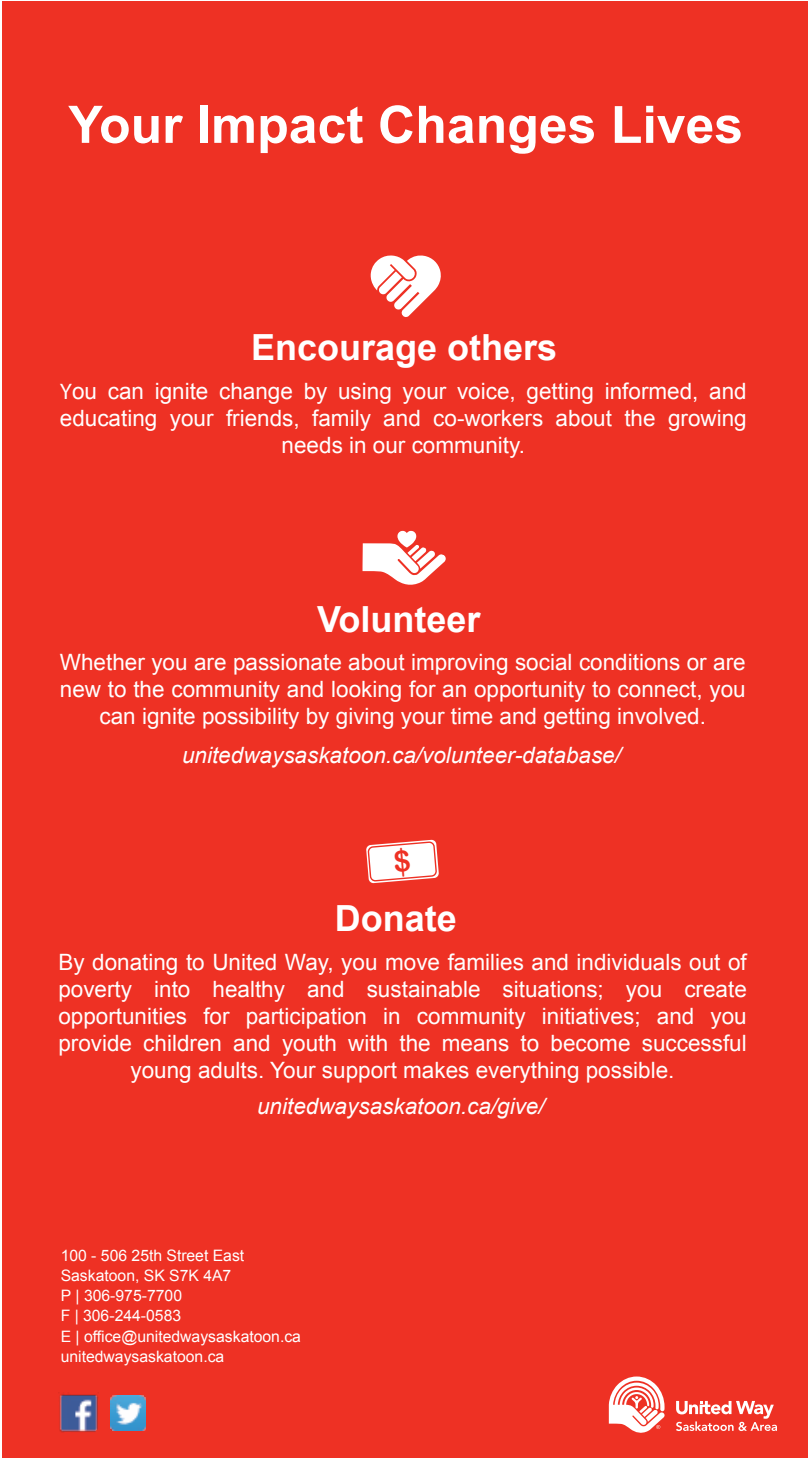
<style>
.page{position:relative;width:810px;height:1458px;background:#fff}
.page>*{position:absolute;margin:0;border:0;box-sizing:border-box;transform-origin:0 0}
.t1{font:700 51.75px "Arial";color:#fff}
.t2{font:700 36px "Arial";color:#fff}
.t3{font:22.5px/27px "Arial";color:#fff;text-align:center}
.t4{font:italic 22.5px "Arial";color:#fff}
.t5{font:15.75px/20.2px "Arial";color:#fff}
.s1{font-family:"Myriad Pro"}
</style>
<div class="page">
<div style="left:2px;top:2px;width:806px;height:1456px;background:#ee3124"></div>
<svg style="left:609px;top:1377px;width:56px;height:56px"></svg>
<svg style="left:676px;top:1401px;width:101px;height:30px"></svg>
<img style="left:58px;top:1392px;width:41px;height:41px">
<img style="left:110px;top:1395px;width:36px;height:35px">
<svg style="left:371px;top:255px;width:70px;height:62px"></svg>
<svg style="left:363px;top:530px;width:83px;height:55px"></svg>
<svg style="left:366px;top:840px;width:73px;height:43px"></svg>
<h1 class="t1" style="left:68px;top:90px;width:676px">Your Impact Changes Lives</h1>
<h2 class="t2" style="left:251px;top:324px;width:308px">Encourage others</h2>
<p class="t3" style="left:60px;top:378px;width:688px"><span class="s1">Y</span>ou can ignite change by using your voice, getting informed, and educating your friends, family and co-workers about the growing needs in our community.</p>
<h2 class="t2" style="left:317px;top:595px;width:165px">Volunteer</h2>
<p class="t3" style="left:60px;top:649px;width:687px">Whether you are passionate about improving social conditions or are new to the community and looking for an opportunity to connect, you can ignite possibility by giving your time and getting involved.</p>
<p class="t4" style="left:182px;top:740px;width:440px">unitedwaysaskatoon.ca/volunteer-database/</p>
<h2 class="t2" style="left:335px;top:894px;width:124px">Donate</h2>
<p class="t3" style="left:58px;top:949px;width:690px">By donating to United Way, you move families and individuals out of poverty into healthy and sustainable situations; you create opportunities for participation in community initiatives; and you provide children and youth with the means to become successful young adults. Your support makes everything possible.</p>
<p class="t4" style="left:257px;top:1091px;width:289px">unitedwaysaskatoon.ca/give/</p>
<p class="t5" style="left:61px;top:1245px;width:242px">100 - 506 25th Street East<br>Saskatoon, SK S7K 4A7<br>P | 306-975-7700<br>F | 306-244-0583<br>E | office@unitedwaysaskatoon.ca unitedwaysaskatoon.ca</p>
</div>
